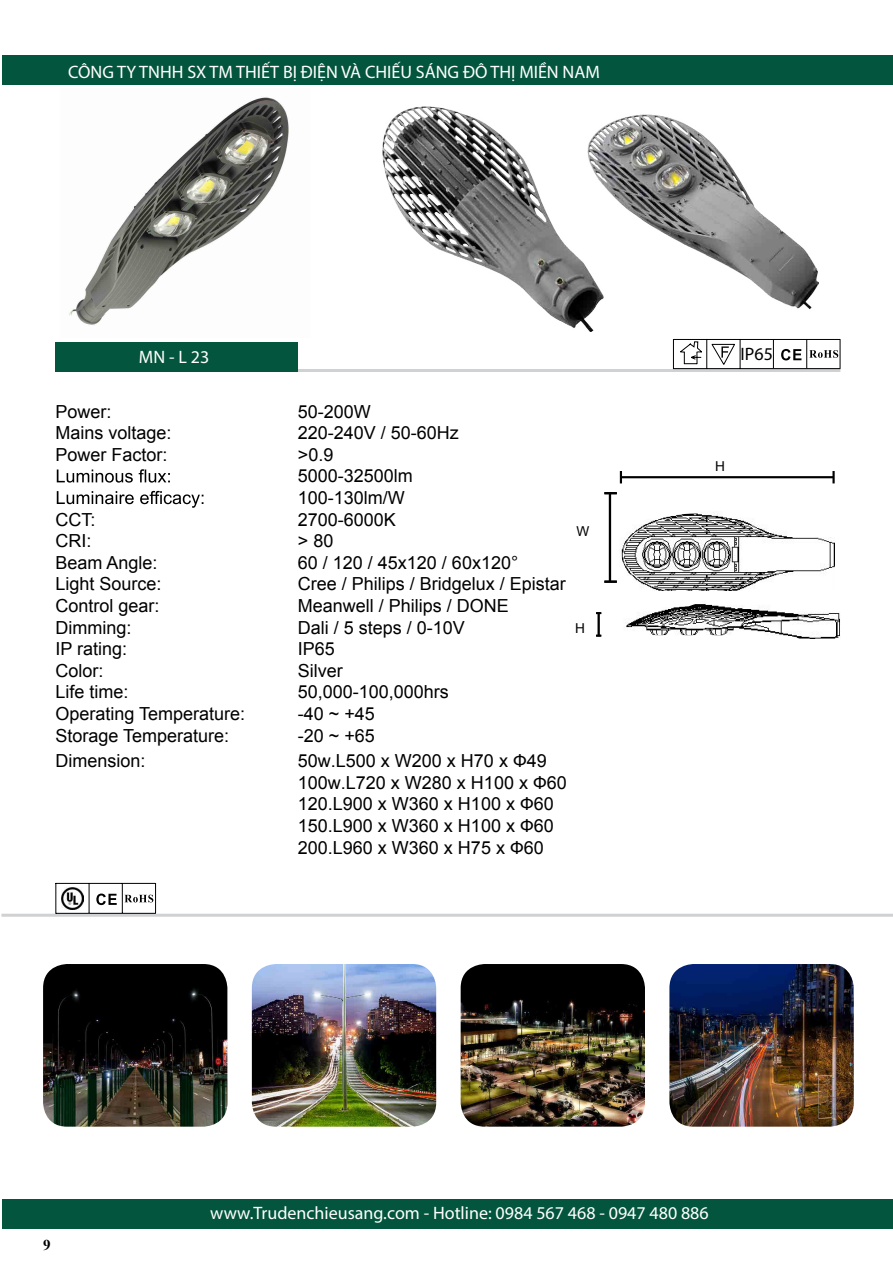
<style>
.page{position:relative;width:893px;height:1263px;background:#fff}
.page>*{position:absolute;margin:0;border:0;box-sizing:border-box;transform-origin:0 0}
.t1{font:18px/21.6px "Arial";color:#000}
.t2{font:18px "Myriad Pro";color:#fff}
.t3{font:18px "Myriad Pro";color:#000}
.t4{font:700 15px "Times New Roman";color:#000}
.t5{font:13.65px "Arial";color:#000}
</style>
<div class="page">
<div style="left:2px;top:55px;width:891px;height:30px;background:#04553d"></div>
<div style="left:2px;top:1199px;width:891px;height:29px;background:#04553d"></div>
<hr style="left:55px;top:369px;width:785px;height:3px;background:#d0d1d2">
<hr style="left:1px;top:914px;width:892px;height:3px;background:#d0d1d2">
<svg style="left:672px;top:339px;width:169px;height:31px"></svg>
<hr style="left:56px;top:883px;width:99px;height:1px;background:#000">
<hr style="left:155px;top:883px;width:1px;height:30px;background:#000">
<hr style="left:55px;top:883px;width:1px;height:31px;background:#000">
<hr style="left:56px;top:913px;width:100px;height:1px;background:#000">
<hr style="left:89px;top:883px;width:1px;height:30px;background:#000">
<hr style="left:122px;top:883px;width:1px;height:30px;background:#000">
<svg style="left:125px;top:895px;width:28px;height:7px"></svg>
<svg style="left:96px;top:893px;width:21px;height:12px"></svg>
<img style="left:62px;top:887px;width:21px;height:23px">
<img style="left:669px;top:964px;width:185px;height:163px">
<img style="left:461px;top:964px;width:184px;height:163px">
<img style="left:252px;top:964px;width:184px;height:163px">
<img style="left:43px;top:964px;width:184px;height:163px">
<div style="left:55px;top:342px;width:243px;height:30px;background:#04553d"></div>
<svg style="left:57px;top:469px;width:113px;height:14px"></svg>
<svg style="left:57px;top:491px;width:146px;height:17px"></svg>
<img style="left:68px;top:97px;width:221px;height:228px">
<img style="left:621px;top:512px;width:213px;height:79px">
<hr style="left:620px;top:476px;width:214px;height:2px;background:#000">
<svg style="left:620px;top:471px;width:2px;height:12px"></svg>
<svg style="left:832px;top:471px;width:3px;height:12px"></svg>
<hr style="left:609px;top:492px;width:2px;height:89px;background:#000">
<svg style="left:604px;top:492px;width:13px;height:2px"></svg>
<svg style="left:621px;top:512px;width:91px;height:10px"></svg>
<hr style="left:598px;top:613px;width:2px;height:23px;background:#000">
<img style="left:626px;top:606px;width:214px;height:33px">
<svg style="left:626px;top:635px;width:175px;height:4px"></svg>
<svg style="left:596px;top:555px;width:126px;height:59px"></svg>
<img style="left:383px;top:107px;width:436px;height:225px">
<p class="t2" style="left:68px;top:60px;width:533px">CÔNG TY TNHH SX TM THIẾT BỊ ĐIỆN VÀ CHIẾU SÁNG ĐÔ THỊ MIỀN NAM</p>
<p class="t2" style="left:139px;top:346px;width:72px">MN - L 23</p>
<p class="t3" style="left:740px;top:343px;width:34px">IP65</p>
<p class="t1" style="left:55px;top:401px;width:118px">Power:<br>Mains voltage:<br>Power Factor:</p>
<p class="t1" style="left:55px;top:509px;width:191px">CCT:<br>CRI:<br>Beam Angle:<br>Light Source:<br>Control gear:<br>Dimming:<br>IP rating:<br>Color:<br>Life time:<br>Operating Temperature:<br>Storage Temperature:</p>
<p class="t1" style="left:298px;top:401px;width:270px">50-200W<br>220-240V / 50-60Hz<br>&gt;0.9<br>5000-32500lm<br>100-130lm/W<br>2700-6000K<br>&gt; 80<br>60 / 120 / 45x120 / 60x120°<br>Cree / Philips / Bridgelux / Epistar<br>Meanwell / Philips / DONE<br>Dali / 5 steps / 0-10V<br>IP65<br>Silver<br>50,000-100,000hrs<br>-40 ~ +45<br>-20 ~ +65</p>
<p class="t1" style="left:55px;top:750px;width:92px">Dimension:</p>
<p class="t1" style="left:298px;top:750px;width:270px">50w.L500 x W200 x H70 x Ф49<br>100w.L720 x W280 x H100 x Ф60<br>120.L900 x W360 x H100 x Ф60<br>150.L900 x W360 x H100 x Ф60<br>200.L960 x W360 x H75 x Ф60</p>
<p class="t5" style="left:577px;top:522px;width:14px">W</p>
<p class="t5" style="left:575px;top:619px;width:11px">H</p>
<p class="t5" style="left:715px;top:457px;width:11px">H</p>
<p class="t4" style="left:43px;top:1234px;width:9px">9</p>
<p class="t2" style="left:210px;top:1202px;width:500px">www.Trudenchieusang.com - Hotline: 0984 567 468 - 0947 480 886</p>
</div>
